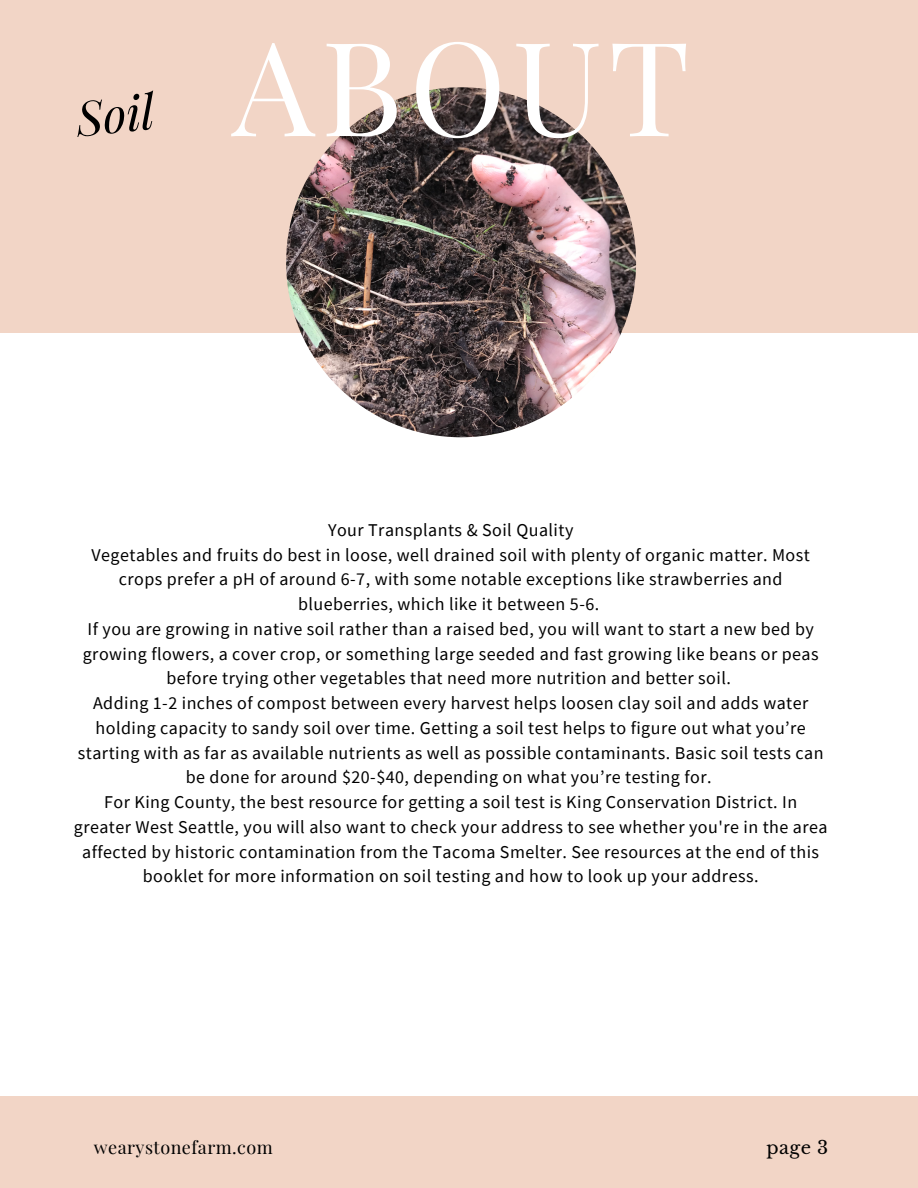
<style>
.page{position:relative;width:918px;height:1188px;background:#f2d5c6}
.page>*{position:absolute;margin:0;border:0;box-sizing:border-box;transform-origin:0 0}
.t1{font:130.95px "Playfair Display";letter-spacing:.05em;color:#fff}
.t2{font:italic 48px "Playfair Display";color:#000}
.t3{font:18px/24.8px "Source Sans Pro";letter-spacing:.025em;color:#000;text-align:center}
.t4{font:18px "Playfair Display";letter-spacing:.025em;color:#000}
.t5{font:18px "Libre Baskerville";color:#000}
</style>
<div class="page">
<div style="left:0;top:333px;width:918px;height:763px;background:#fff"></div>
<img style="left:286px;top:87px;width:350px;height:350px;border-radius:50%">
<p class="t2" style="left:73px;top:85px;width:79px;rotate:-6deg">Soil</p>
<p class="t1" style="left:232px;top:-5px;width:459px">ABOUT</p>
<p class="t3" style="left:328px;top:517px;width:247px">Your Transplants &amp; Soil Quality</p>
<p class="t3" style="left:91px;top:542px;width:720px">Vegetables and fruits do best in loose, well drained soil with plenty of organic matter. Most crops prefer a pH of around 6-7, with some notable exceptions like strawberries and blueberries, which like it between 5-6.</p>
<p class="t3" style="left:83px;top:616px;width:737px">If you are growing in native soil rather than a raised bed, you will want to start a new bed by growing flowers, a cover crop, or something large seeded and fast growing like beans or peas before trying other vegetables that need more nutrition and better soil.</p>
<p class="t3" style="left:78px;top:690px;width:747px">Adding 1-2 inches of compost between every harvest helps loosen clay soil and adds water holding capacity to sandy soil over time. Getting a soil test helps to figure out what you’re starting with as far as available nutrients as well as possible contaminants. Basic soil tests can be done for around $20-$40, depending on what you’re testing for.</p>
<p class="t3" style="left:74px;top:789px;width:755px">For King County, the best resource for getting a soil test is King Conservation District. In greater West Seattle, you will also want to check your address to see whether you're in the area affected by historic contamination from the Tacoma Smelter. See resources at the end of this booklet for more information on soil testing and how to look up your address.</p>
<p class="t4" style="left:94px;top:1134px;width:180px">wearystonefarm.com</p>
<p class="t5" style="left:767px;top:1136px;width:63px">page 3</p>
</div>
